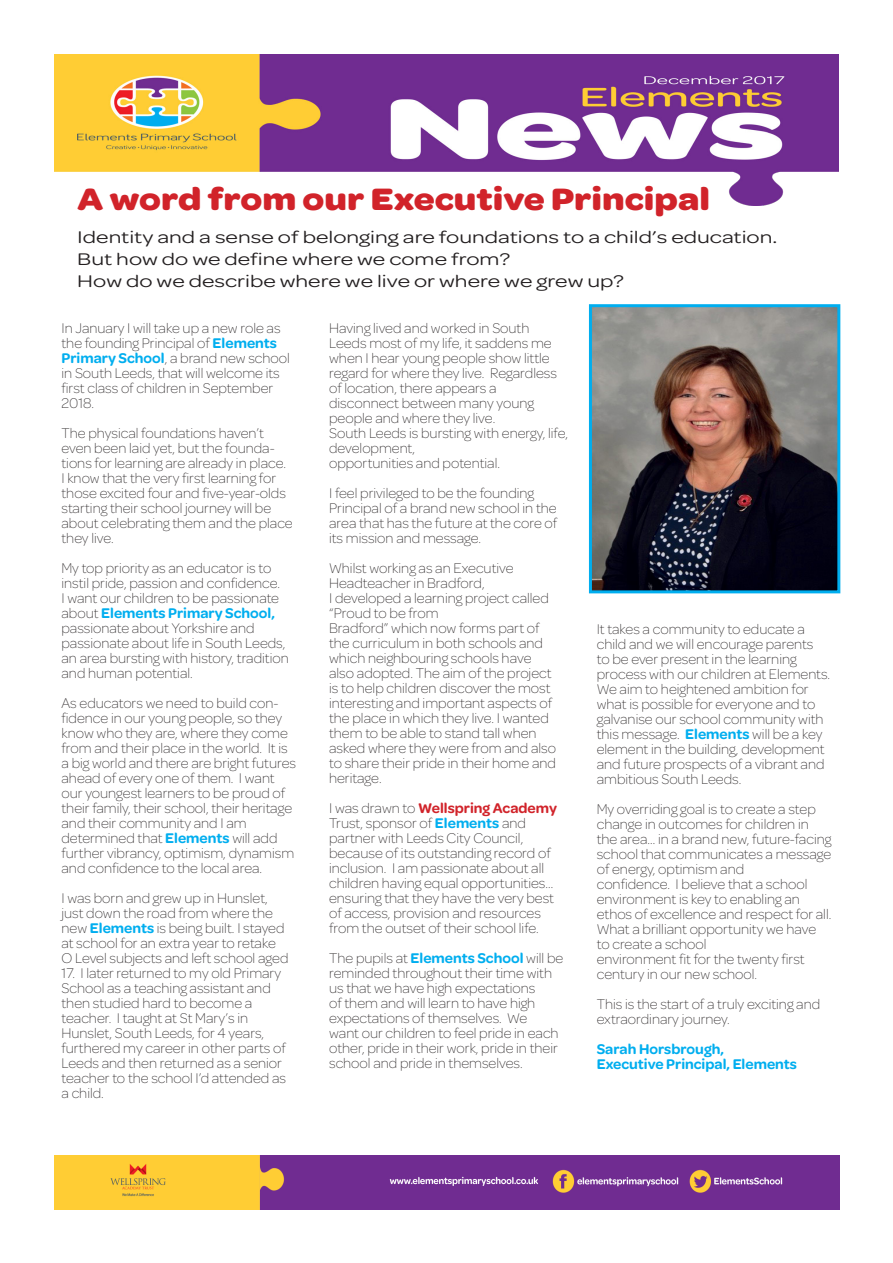
<style>
.page{position:relative;width:893px;height:1263px;background:#fff}
.page>*{position:absolute;margin:0;border:0;box-sizing:border-box;transform-origin:0 0}
.t1{font:700 33px "Omnes";color:#d1232a;scale:1.13 1}
.t2{font:18px "Omnes";color:#231f20;scale:1.3 1}
.t3{font:200 15px/15px "Omnes";color:#231f20}
.t4{font:600 15px "Omnes";color:#00aeef}
.s1{font-weight:600;color:#00aeef}
.s2{font-weight:600;color:#d1232a}
</style>
<div class="page">
<img style="left:54px;top:1155px;width:786px;height:54px">
<img style="left:54px;top:54px;width:785px;height:151px">
<img style="left:593px;top:308px;width:243px;height:281px">
<div style="left:589px;top:304px;width:251px;height:289px;border:3px solid #00aeef"></div>
<p class="t1" style="left:77px;top:180px;width:561px">A word from our Executive Principal</p>
<p class="t2" style="left:77px;top:227px;width:540px">Identity and a sense of belonging are foundations to a child’s education.</p>
<p class="t2" style="left:77px;top:249px;width:334px">But how do we define where we come from?</p>
<p class="t2" style="left:77px;top:271px;width:422px">How do we describe where we live or where we grew up?</p>
<p class="t3" style="left:62px;top:320px;width:230px">In January I will take up a new role as the founding Principal of <span class="s1">Elements<br>Primary School</span>, a brand new school in South Leeds, that will welcome its first class of children in September<br>2018.</p>
<p class="t3" style="left:62px;top:425px;width:233px">The physical foundations haven’t even been laid yet, but the founda&shy;tions for learning are already in place.<br>I know that the very first learning for those excited four and five-year-olds starting their school journey will be about celebrating them and the place they live.</p>
<p class="t3" style="left:62px;top:560px;width:229px">My top priority as an educator is to instil pride, passion and confidence.<br>I want our children to be passionate about <span class="s1">Elements Primary School, </span>passionate about Yorkshire and passionate about life in South Leeds, an area bursting with history, tradition and human potential.</p>
<p class="t3" style="left:62px;top:695px;width:236px">As educators we need to build con&shy;fidence in our young people, so they know who they are, where they come from and their place in the world. It is a big world and there are bright futures ahead of every one of them. I want our youngest learners to be proud of their family, their school, their heritage and their community and I am</p>
<p class="t3" style="left:62px;top:830px;width:234px">determined that <span class="s1">Elements</span> will add further vibrancy, optimism, dynamism and confidence to the local area.</p>
<p class="t3" style="left:62px;top:890px;width:228px">I was born and grew up in Hunslet, just down the road from where the new <span class="s1">Elements</span> is being built. I stayed at school for an extra year to retake O Level subjects and left school aged</p>
<p class="t3" style="left:62px;top:965px;width:221px">17. I later returned to my old Primary<br>School as a teaching assistant and then studied hard to become a</p>
<p class="t3" style="left:62px;top:1010px;width:226px">teacher. I taught at St Mary’s in<br>Hunslet, South Leeds, for 4 years, furthered my career in other parts of<br>Leeds and then returned as a senior teacher to the school I’d attended as a child.</p>
<p class="t3" style="left:329px;top:320px;width:229px">Having lived and worked in South Leeds most of my life, it saddens me when I hear young people show little regard for where they live. Regardless of location, there appears a</p>
<p class="t3" style="left:329px;top:395px;width:206px">disconnect between many young people and where they live.</p>
<p class="t3" style="left:329px;top:425px;width:240px">South Leeds is bursting with energy, life, development,</p>
<p class="t3" style="left:329px;top:455px;width:172px">opportunities and potential.</p>
<p class="t3" style="left:329px;top:485px;width:230px">I feel privileged to be the founding Principal of a brand new school in the area that has the future at the core of its mission and message.</p>
<p class="t3" style="left:329px;top:560px;width:186px">Whilst working as an Executive</p>
<p class="t3" style="left:329px;top:575px;width:157px">Headteacher in Bradford,</p>
<p class="t3" style="left:329px;top:590px;width:221px">I developed a learning project called “Proud to be from</p>
<p class="t3" style="left:329px;top:620px;width:229px">Bradford” which now forms part of the curriculum in both schools and which neighbouring schools have also adopted. The aim of the project is to help children discover the most interesting and important aspects of the place in which they live. I wanted them to be able to stand tall when asked where they were from and also to share their pride in their home and heritage.</p>
<p class="t3" style="left:329px;top:800px;width:229px">I was drawn to <span class="s2">Wellspring Academy<br></span>Trust, sponsor of <span class="s1">Elements</span> and</p>
<p class="t3" style="left:329px;top:830px;width:226px">partner with Leeds City Council, because of its outstanding record of inclusion. I am passionate about all children having equal opportunities… ensuring that they have the very best of access, provision and resources from the outset of their school life.</p>
<p class="t3" style="left:329px;top:950px;width:236px">The pupils at <span class="s1">Elements School</span> will be</p>
<p class="t3" style="left:329px;top:965px;width:231px">reminded throughout their time with us that we have high expectations<br>of them and will learn to have high expectations of themselves. We want our children to feel pride in each other, pride in their work, pride in their school and pride in themselves.</p>
<p class="t3" style="left:597px;top:622px;width:235px">It takes a community to educate a child and we will encourage parents<br>to be ever present in the learning process with our children at Elements.<br>We aim to heightened ambition for what is possible for everyone and to galvanise our school community with this message. <span class="s1">Elements</span> will be a key</p>
<p class="t3" style="left:597px;top:742px;width:229px">element in the building, development and future prospects of a vibrant and</p>
<p class="t3" style="left:597px;top:772px;width:146px">ambitious South Leeds.</p>
<p class="t3" style="left:597px;top:802px;width:236px">My overriding goal is to create a step change in outcomes for children in the area… in a brand new, future-facing school that communicates a message of energy, optimism and</p>
<p class="t3" style="left:597px;top:877px;width:212px">confidence. I believe that a school</p>
<p class="t3" style="left:597px;top:892px;width:236px">environment is key to enabling an ethos of excellence and respect for all.</p>
<p class="t3" style="left:597px;top:922px;width:221px">What a brilliant opportunity we have to create a school</p>
<p class="t3" style="left:597px;top:952px;width:209px">environment fit for the twenty first century in our new school.</p>
<p class="t3" style="left:597px;top:997px;width:225px">This is the start of a truly exciting and extraordinary journey.</p>
<p class="t4" style="left:597px;top:1041px;width:129px">Sarah Horsbrough,</p>
<p class="t4" style="left:597px;top:1056px;width:202px">Executive Principal, Elements</p>
</div>
